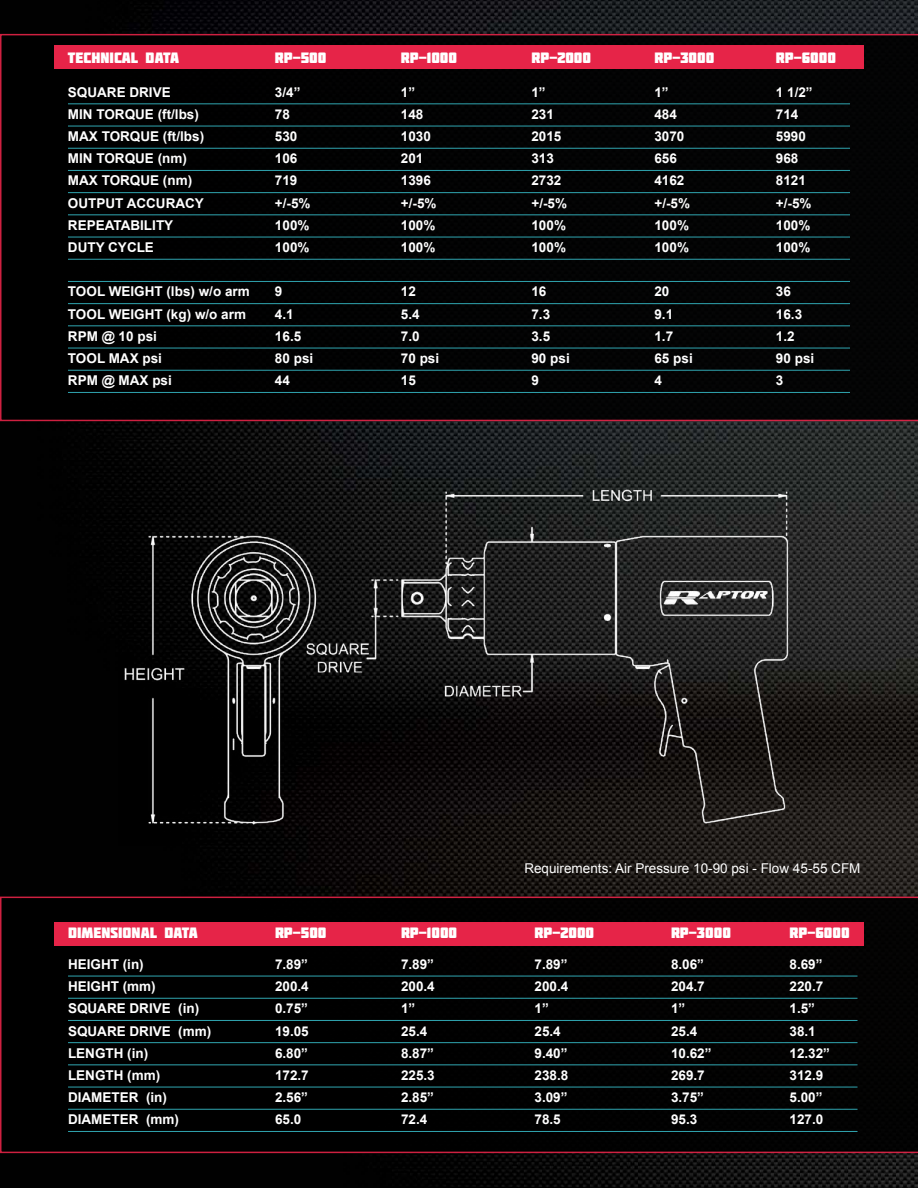
<style>
.page{position:relative;width:918px;height:1188px;background:#fff}
.page>*{position:absolute;margin:0;border:0;box-sizing:border-box;transform-origin:0 0}
.t1{font:15px "Molot";color:#fff}
.t2{font:700 13.5px "Arial";color:#fff}
.t3{font:13.5px "Arial";color:#fff}
</style>
<div class="page">
<img style="left:0;top:0;width:918px;height:1188px">
<img style="left:118px;top:468px;width:702px;height:378px">
<div style="left:0;top:34px;width:918px;height:387px;background:#020203"></div>
<div style="left:0;top:897px;width:918px;height:256px;background:#000"></div>
<div style="left:54px;top:45px;width:810px;height:24px;background:#e62448"></div>
<hr style="left:68px;top:103px;width:782px;height:1px;background:#30a6b1">
<hr style="left:68px;top:126px;width:782px;height:1px;background:#30a6b1">
<hr style="left:68px;top:148px;width:782px;height:1px;background:#30a6b1">
<hr style="left:68px;top:170px;width:782px;height:1px;background:#30a6b1">
<hr style="left:68px;top:192px;width:782px;height:1px;background:#30a6b1">
<hr style="left:68px;top:214px;width:782px;height:1px;background:#30a6b1">
<hr style="left:68px;top:237px;width:782px;height:1px;background:#30a6b1">
<hr style="left:68px;top:259px;width:782px;height:1px;background:#30a6b1">
<hr style="left:68px;top:281px;width:782px;height:1px;background:#30a6b1">
<hr style="left:68px;top:303px;width:782px;height:1px;background:#30a6b1">
<hr style="left:68px;top:325px;width:782px;height:1px;background:#30a6b1">
<hr style="left:68px;top:348px;width:782px;height:1px;background:#30a6b1">
<hr style="left:68px;top:370px;width:782px;height:1px;background:#30a6b1">
<hr style="left:68px;top:392px;width:782px;height:1px;background:#30a6b1">
<div style="left:54px;top:922px;width:810px;height:23px;background:#e62448"></div>
<hr style="left:68px;top:976px;width:790px;height:1px;background:#30a6b1">
<hr style="left:68px;top:998px;width:790px;height:1px;background:#30a6b1">
<hr style="left:68px;top:1020px;width:790px;height:1px;background:#30a6b1">
<hr style="left:68px;top:1042px;width:790px;height:1px;background:#30a6b1">
<hr style="left:68px;top:1064px;width:790px;height:1px;background:#30a6b1">
<hr style="left:68px;top:1087px;width:790px;height:1px;background:#30a6b1">
<hr style="left:68px;top:1109px;width:790px;height:1px;background:#30a6b1">
<hr style="left:68px;top:1131px;width:790px;height:1px;background:#30a6b1">
<p class="t1" style="left:68px;top:48px;width:113px">TECHNICAL DATA</p>
<p class="t1" style="left:275px;top:48px;width:53px">RP-500</p>
<p class="t1" style="left:401px;top:48px;width:58px">RP-1000</p>
<p class="t1" style="left:531px;top:48px;width:61px">RP-2000</p>
<p class="t1" style="left:654px;top:48px;width:62px">RP-3000</p>
<p class="t1" style="left:776px;top:48px;width:62px">RP-6000</p>
<p class="t2" style="left:68px;top:83px;width:104px">SQUARE DRIVE</p>
<p class="t2" style="left:275px;top:83px;width:27px">3/4”</p>
<p class="t2" style="left:401px;top:83px;width:16px">1”</p>
<p class="t2" style="left:531px;top:83px;width:16px">1”</p>
<p class="t2" style="left:654px;top:83px;width:16px">1”</p>
<p class="t2" style="left:776px;top:83px;width:38px">1 1/2”</p>
<p class="t2" style="left:68px;top:105px;width:133px">MIN TORQUE (ft/lbs)</p>
<p class="t2" style="left:275px;top:105px;width:17px">78</p>
<p class="t2" style="left:401px;top:105px;width:24px">148</p>
<p class="t2" style="left:531px;top:105px;width:24px">231</p>
<p class="t2" style="left:654px;top:105px;width:24px">484</p>
<p class="t2" style="left:776px;top:105px;width:24px">714</p>
<p class="t2" style="left:68px;top:127px;width:138px">MAX TORQUE (ft/lbs)</p>
<p class="t2" style="left:275px;top:127px;width:24px">530</p>
<p class="t2" style="left:401px;top:127px;width:32px">1030</p>
<p class="t2" style="left:531px;top:127px;width:32px">2015</p>
<p class="t2" style="left:654px;top:127px;width:32px">3070</p>
<p class="t2" style="left:776px;top:127px;width:32px">5990</p>
<p class="t2" style="left:68px;top:150px;width:121px">MIN TORQUE (nm)</p>
<p class="t2" style="left:275px;top:150px;width:24px">106</p>
<p class="t2" style="left:401px;top:150px;width:24px">201</p>
<p class="t2" style="left:531px;top:150px;width:24px">313</p>
<p class="t2" style="left:654px;top:150px;width:24px">656</p>
<p class="t2" style="left:776px;top:150px;width:24px">968</p>
<p class="t2" style="left:68px;top:172px;width:126px">MAX TORQUE (nm)</p>
<p class="t2" style="left:275px;top:172px;width:24px">719</p>
<p class="t2" style="left:401px;top:172px;width:32px">1396</p>
<p class="t2" style="left:531px;top:172px;width:32px">2732</p>
<p class="t2" style="left:654px;top:172px;width:32px">4162</p>
<p class="t2" style="left:776px;top:172px;width:32px">8121</p>
<p class="t2" style="left:68px;top:194px;width:137px">OUTPUT ACCURACY</p>
<p class="t2" style="left:275px;top:194px;width:37px">+/-5%</p>
<p class="t2" style="left:401px;top:194px;width:37px">+/-5%</p>
<p class="t2" style="left:531px;top:194px;width:37px">+/-5%</p>
<p class="t2" style="left:654px;top:194px;width:37px">+/-5%</p>
<p class="t2" style="left:776px;top:194px;width:37px">+/-5%</p>
<p class="t2" style="left:68px;top:216px;width:107px">REPEATABILITY</p>
<p class="t2" style="left:275px;top:216px;width:36px">100%</p>
<p class="t2" style="left:401px;top:216px;width:36px">100%</p>
<p class="t2" style="left:531px;top:216px;width:36px">100%</p>
<p class="t2" style="left:654px;top:216px;width:36px">100%</p>
<p class="t2" style="left:776px;top:216px;width:36px">100%</p>
<p class="t2" style="left:68px;top:238px;width:88px">DUTY CYCLE</p>
<p class="t2" style="left:275px;top:238px;width:36px">100%</p>
<p class="t2" style="left:401px;top:238px;width:36px">100%</p>
<p class="t2" style="left:531px;top:238px;width:36px">100%</p>
<p class="t2" style="left:654px;top:238px;width:36px">100%</p>
<p class="t2" style="left:776px;top:238px;width:36px">100%</p>
<p class="t2" style="left:68px;top:283px;width:183px">TOOL WEIGHT (lbs) w/o arm</p>
<p class="t2" style="left:275px;top:283px;width:9px">9</p>
<p class="t2" style="left:401px;top:283px;width:17px">12</p>
<p class="t2" style="left:531px;top:283px;width:17px">16</p>
<p class="t2" style="left:654px;top:283px;width:17px">20</p>
<p class="t2" style="left:776px;top:283px;width:17px">36</p>
<p class="t2" style="left:68px;top:305px;width:180px">TOOL WEIGHT (kg) w/o arm</p>
<p class="t2" style="left:275px;top:305px;width:20px">4.1</p>
<p class="t2" style="left:401px;top:305px;width:20px">5.4</p>
<p class="t2" style="left:531px;top:305px;width:20px">7.3</p>
<p class="t2" style="left:654px;top:305px;width:20px">9.1</p>
<p class="t2" style="left:776px;top:305px;width:28px">16.3</p>
<p class="t2" style="left:68px;top:327px;width:90px">RPM @ 10 psi</p>
<p class="t2" style="left:275px;top:327px;width:28px">16.5</p>
<p class="t2" style="left:401px;top:327px;width:20px">7.0</p>
<p class="t2" style="left:531px;top:327px;width:20px">3.5</p>
<p class="t2" style="left:654px;top:327px;width:20px">1.7</p>
<p class="t2" style="left:776px;top:327px;width:20px">1.2</p>
<p class="t2" style="left:68px;top:349px;width:96px">TOOL MAX psi</p>
<p class="t2" style="left:275px;top:349px;width:40px">80 psi</p>
<p class="t2" style="left:401px;top:349px;width:40px">70 psi</p>
<p class="t2" style="left:531px;top:349px;width:40px">90 psi</p>
<p class="t2" style="left:654px;top:349px;width:40px">65 psi</p>
<p class="t2" style="left:776px;top:349px;width:40px">90 psi</p>
<p class="t2" style="left:68px;top:372px;width:105px">RPM @ MAX psi</p>
<p class="t2" style="left:275px;top:372px;width:17px">44</p>
<p class="t2" style="left:401px;top:372px;width:17px">15</p>
<p class="t2" style="left:531px;top:372px;width:9px">9</p>
<p class="t2" style="left:654px;top:372px;width:9px">4</p>
<p class="t2" style="left:776px;top:372px;width:9px">3</p>
<p class="t3" style="left:524px;top:859px;width:338px">Requirements: Air Pressure 10-90 psi - Flow 45-55 CFM</p>
<p class="t1" style="left:68px;top:924px;width:131px">DIMENSIONAL DATA</p>
<p class="t1" style="left:275px;top:924px;width:53px">RP-500</p>
<p class="t1" style="left:401px;top:924px;width:58px">RP-1000</p>
<p class="t1" style="left:535px;top:924px;width:61px">RP-2000</p>
<p class="t1" style="left:671px;top:924px;width:62px">RP-3000</p>
<p class="t1" style="left:790px;top:924px;width:62px">RP-6000</p>
<p class="t2" style="left:68px;top:955px;width:77px">HEIGHT (in)</p>
<p class="t2" style="left:275px;top:955px;width:35px">7.89”</p>
<p class="t2" style="left:401px;top:955px;width:35px">7.89”</p>
<p class="t2" style="left:535px;top:955px;width:35px">7.89”</p>
<p class="t2" style="left:671px;top:955px;width:35px">8.06”</p>
<p class="t2" style="left:790px;top:955px;width:35px">8.69”</p>
<p class="t2" style="left:68px;top:977px;width:89px">HEIGHT (mm)</p>
<p class="t2" style="left:275px;top:977px;width:35px">200.4</p>
<p class="t2" style="left:401px;top:977px;width:35px">200.4</p>
<p class="t2" style="left:535px;top:977px;width:35px">200.4</p>
<p class="t2" style="left:671px;top:977px;width:35px">204.7</p>
<p class="t2" style="left:790px;top:977px;width:35px">220.7</p>
<p class="t2" style="left:68px;top:1000px;width:133px">SQUARE DRIVE (in)</p>
<p class="t2" style="left:275px;top:1000px;width:35px">0.75”</p>
<p class="t2" style="left:401px;top:1000px;width:16px">1”</p>
<p class="t2" style="left:535px;top:1000px;width:16px">1”</p>
<p class="t2" style="left:671px;top:1000px;width:16px">1”</p>
<p class="t2" style="left:790px;top:1000px;width:27px">1.5”</p>
<p class="t2" style="left:68px;top:1022px;width:145px">SQUARE DRIVE (mm)</p>
<p class="t2" style="left:275px;top:1022px;width:35px">19.05</p>
<p class="t2" style="left:401px;top:1022px;width:28px">25.4</p>
<p class="t2" style="left:535px;top:1022px;width:28px">25.4</p>
<p class="t2" style="left:671px;top:1022px;width:28px">25.4</p>
<p class="t2" style="left:790px;top:1022px;width:28px">38.1</p>
<p class="t2" style="left:68px;top:1044px;width:82px">LENGTH (in)</p>
<p class="t2" style="left:275px;top:1044px;width:35px">6.80”</p>
<p class="t2" style="left:401px;top:1044px;width:35px">8.87”</p>
<p class="t2" style="left:535px;top:1044px;width:35px">9.40”</p>
<p class="t2" style="left:671px;top:1044px;width:42px">10.62”</p>
<p class="t2" style="left:790px;top:1044px;width:42px">12.32”</p>
<p class="t2" style="left:68px;top:1066px;width:94px">LENGTH (mm)</p>
<p class="t2" style="left:275px;top:1066px;width:35px">172.7</p>
<p class="t2" style="left:401px;top:1066px;width:35px">225.3</p>
<p class="t2" style="left:535px;top:1066px;width:35px">238.8</p>
<p class="t2" style="left:671px;top:1066px;width:35px">269.7</p>
<p class="t2" style="left:790px;top:1066px;width:35px">312.9</p>
<p class="t2" style="left:68px;top:1088px;width:100px">DIAMETER (in)</p>
<p class="t2" style="left:275px;top:1088px;width:35px">2.56”</p>
<p class="t2" style="left:401px;top:1088px;width:35px">2.85”</p>
<p class="t2" style="left:535px;top:1088px;width:35px">3.09”</p>
<p class="t2" style="left:671px;top:1088px;width:35px">3.75”</p>
<p class="t2" style="left:790px;top:1088px;width:35px">5.00”</p>
<p class="t2" style="left:68px;top:1111px;width:112px">DIAMETER (mm)</p>
<p class="t2" style="left:275px;top:1111px;width:28px">65.0</p>
<p class="t2" style="left:401px;top:1111px;width:28px">72.4</p>
<p class="t2" style="left:535px;top:1111px;width:28px">78.5</p>
<p class="t2" style="left:671px;top:1111px;width:28px">95.3</p>
<p class="t2" style="left:790px;top:1111px;width:35px">127.0</p>
</div>
